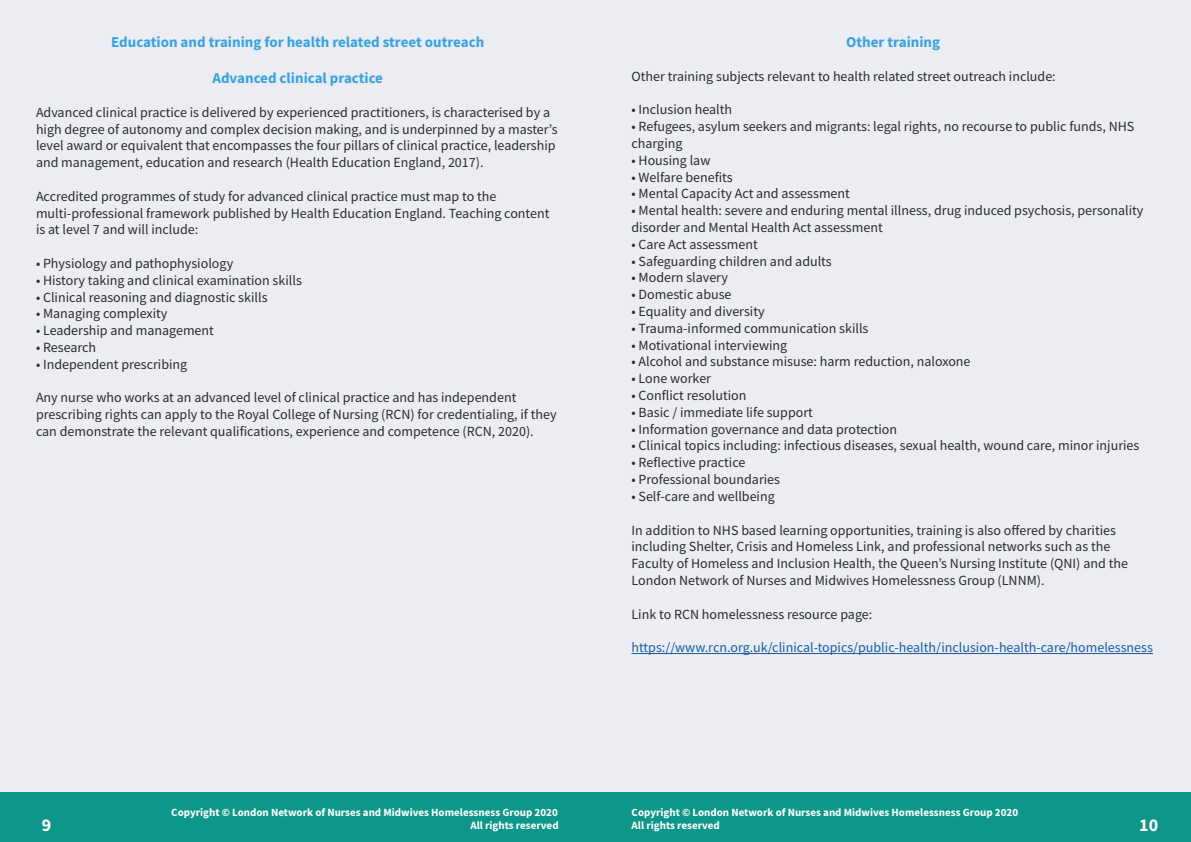
<style>
.page{position:relative;width:1191px;height:842px;background:#fff}
.page>*{position:absolute;margin:0;border:0;box-sizing:border-box;transform-origin:0 0}
.t1{font:700 18px "Source Sans Pro";color:#fff}
.t2{font:700 15px "Source Sans Pro";color:#37a4dd}
.t3{font:14px/16.8px "Source Sans Pro";color:#292c2f}
.t4{font:14px "Source Sans Pro";color:#175d9e}
.t5{font:700 11px/13.2px "Source Sans Pro";color:#fff;text-align:right}
</style>
<div class="page">
<div style="left:0;top:1px;width:595px;height:790px;background:#ececf3"></div>
<div style="left:0;top:792px;width:595px;height:50px;background:#0d978a"></div>
<div style="left:595px;top:792px;width:595px;height:50px;background:#0d978a"></div>
<div style="left:595px;top:1px;width:595px;height:790px;background:#ececf3"></div>
<hr style="left:631px;top:653px;width:522px;height:1px;background:#175d9e">
<p class="t2" style="left:111px;top:32px;width:375px">Education and training for health related street outreach</p>
<p class="t2" style="left:212px;top:68px;width:172px">Advanced clinical practice</p>
<p class="t3" style="left:36px;top:104px;width:523px">Advanced clinical practice is delivered by experienced practitioners, is characterised by a high degree of autonomy and complex decision making, and is underpinned by a master’s level award or equivalent that encompasses the four pillars of clinical practice, leadership and management, education and research (Health Education England, 2017).</p>
<p class="t3" style="left:36px;top:188px;width:515px">Accredited programmes of study for advanced clinical practice must map to the multi-professional framework published by Health Education England. Teaching content is at level 7 and will include:</p>
<p class="t3" style="left:36px;top:255px;width:199px">• Physiology and pathophysiology</p>
<p class="t3" style="left:36px;top:272px;width:267px">• History taking and clinical examination skills</p>
<p class="t3" style="left:36px;top:288px;width:233px">• Clinical reasoning and diagnostic skills</p>
<p class="t3" style="left:36px;top:305px;width:133px">• Managing complexity</p>
<p class="t3" style="left:36px;top:322px;width:179px">• Leadership and management</p>
<p class="t3" style="left:36px;top:339px;width:62px">• Research</p>
<p class="t3" style="left:36px;top:356px;width:153px">• Independent prescribing</p>
<p class="t3" style="left:36px;top:389px;width:522px">Any nurse who works at an advanced level of clinical practice and has independent prescribing rights can apply to the Royal College of Nursing (RCN) for credentialing, if they can demonstrate the relevant qualifications, experience and competence (RCN, 2020).</p>
<p class="t2" style="left:846px;top:32px;width:95px">Other training</p>
<p class="t3" style="left:631px;top:68px;width:426px">Other training subjects relevant to health related street outreach include:</p>
<p class="t3" style="left:631px;top:101px;width:102px">• Inclusion health</p>
<p class="t3" style="left:631px;top:118px;width:504px">• Refugees, asylum seekers and migrants: legal rights, no recourse to public funds, NHS charging</p>
<p class="t3" style="left:631px;top:152px;width:80px">• Housing law</p>
<p class="t3" style="left:631px;top:169px;width:103px">• Welfare benefits</p>
<p class="t3" style="left:631px;top:185px;width:220px">• Mental Capacity Act and assessment</p>
<p class="t3" style="left:631px;top:202px;width:513px">• Mental health: severe and enduring mental illness, drug induced psychosis, personality disorder and Mental Health Act assessment</p>
<p class="t3" style="left:631px;top:236px;width:128px">• Care Act assessment</p>
<p class="t3" style="left:631px;top:253px;width:202px">• Safeguarding children and adults</p>
<p class="t3" style="left:631px;top:269px;width:98px">• Modern slavery</p>
<p class="t3" style="left:631px;top:286px;width:101px">• Domestic abuse</p>
<p class="t3" style="left:631px;top:303px;width:135px">• Equality and diversity</p>
<p class="t3" style="left:631px;top:320px;width:238px">• Trauma-informed communication skills</p>
<p class="t3" style="left:631px;top:337px;width:157px">• Motivational interviewing</p>
<p class="t3" style="left:631px;top:353px;width:340px">• Alcohol and substance misuse: harm reduction, naloxone</p>
<p class="t3" style="left:631px;top:370px;width:81px">• Lone worker</p>
<p class="t3" style="left:631px;top:387px;width:116px">• Conflict resolution</p>
<p class="t3" style="left:631px;top:404px;width:183px">• Basic / immediate life support</p>
<p class="t3" style="left:631px;top:421px;width:267px">• Information governance and data protection</p>
<p class="t3" style="left:631px;top:437px;width:509px">• Clinical topics including: infectious diseases, sexual health, wound care, minor injuries</p>
<p class="t3" style="left:631px;top:454px;width:115px">• Reflective practice</p>
<p class="t3" style="left:631px;top:471px;width:150px">• Professional boundaries</p>
<p class="t3" style="left:631px;top:488px;width:145px">• Self-care and wellbeing</p>
<p class="t3" style="left:631px;top:521px;width:498px">In addition to NHS based learning opportunities, training is also offered by charities including Shelter, Crisis and Homeless Link, and professional networks such as the Faculty of Homeless and Inclusion Health, the Queen’s Nursing Institute (QNI) and the London Network of Nurses and Midwives Homelessness Group (LNNM).</p>
<p class="t3" style="left:631px;top:605px;width:242px">Link to RCN homelessness resource page:</p>
<p class="t4" style="left:631px;top:638px;width:523px">https://www.rcn.org.uk/clinical-topics/public-health/inclusion-health-care/homelessness</p>
<p class="t5" style="left:171px;top:806px;width:389px">Copyright © London Network of Nurses and Midwives Homelessness Group 2020<br>All rights reserved</p>
<p class="t5" style="left:631px;top:806px;width:388px;text-align:left">Copyright © London Network of Nurses and Midwives Homelessness Group 2020<br>All rights reserved</p>
<p class="t1" style="left:42px;top:813px;width:11px">9</p>
<p class="t1" style="left:1139px;top:813px;width:21px">10</p>
</div>
